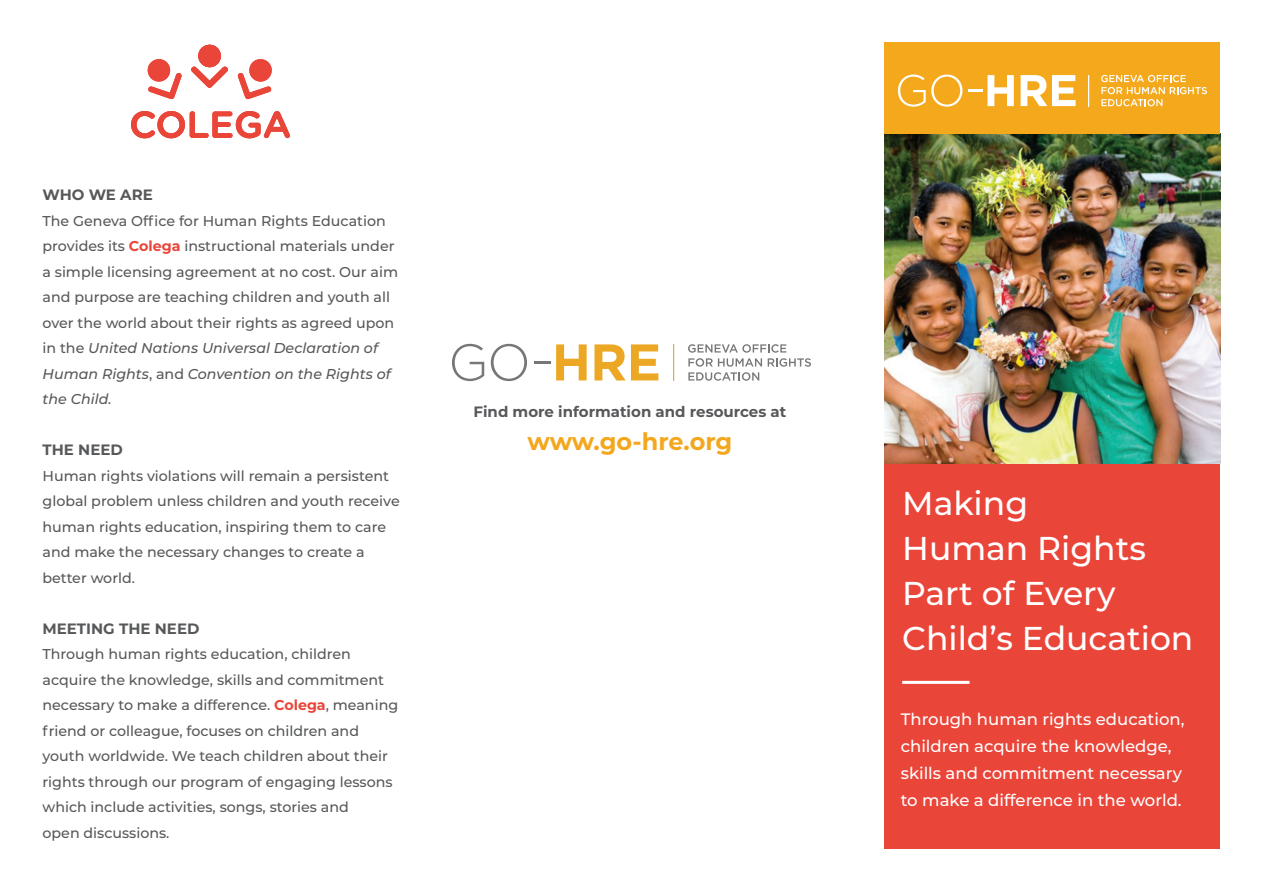
<style>
.page{position:relative;width:1263px;height:893px;background:#fff}
.page>*{position:absolute;margin:0;border:0;box-sizing:border-box;transform-origin:0 0}
.t1{font:500 33px/45px "Montserrat";color:#fff}
.t2{font:700 24px "Montserrat";letter-spacing:-.01em;color:#f4a71d}
.t3{font:500 16.5px/27px "Montserrat";color:#fff}
.t4{font:700 15px "Montserrat";color:#57585a}
.t5{font:500 14.25px/25.5px "Montserrat";color:#57585a}
.s1{font-weight:700;color:#ea4539}
.s2{font-style:italic}
</style>
<div class="page">
<div style="left:884px;top:457px;width:336px;height:392px;background:#ea4539"></div>
<img style="left:884px;top:134px;width:336px;height:330px">
<div style="left:884px;top:43px;width:336px;height:91px;background:#f4a81c"></div>
<div style="left:198px;top:45px;width:23px;height:22px;background:#ea4539;border-radius:50%"></div>
<svg style="left:191px;top:66px;width:37px;height:22px"></svg>
<svg style="left:237px;top:59px;width:35px;height:40px"></svg>
<svg style="left:147px;top:59px;width:35px;height:40px"></svg>
<svg style="left:131px;top:111px;width:159px;height:27px"></svg>
<svg style="left:452px;top:344px;width:32px;height:37px"></svg>
<svg style="left:491px;top:344px;width:36px;height:37px"></svg>
<hr style="left:534px;top:361px;width:16px;height:3px;background:#767779">
<svg style="left:556px;top:344px;width:31px;height:36px"></svg>
<svg style="left:594px;top:344px;width:64px;height:36px"></svg>
<hr style="left:673px;top:344px;width:1px;height:37px;background:#eca825">
<svg style="left:688px;top:344px;width:123px;height:37px"></svg>
<svg style="left:898px;top:75px;width:64px;height:32px"></svg>
<svg style="left:968px;top:75px;width:46px;height:31px"></svg>
<svg style="left:1020px;top:75px;width:55px;height:31px"></svg>
<hr style="left:1088px;top:75px;width:1px;height:31px;background:#fff">
<svg style="left:1101px;top:75px;width:106px;height:31px"></svg>
<hr style="left:902px;top:681px;width:67px;height:3px;background:#fff">
<p class="t4" style="left:43px;top:184px;width:112px">WHO WE ARE</p>
<p class="t5" style="left:43px;top:207px;width:357px">The Geneva Office for Human Rights Education provides its <span class="s1">Colega</span> instructional materials under a simple licensing agreement at no cost. Our aim and purpose are teaching children and youth all over the world about their rights as agreed upon in the <span class="s2">United Nations Universal Declaration of Human Rights</span>, and <span class="s2">Convention on the Rights of the Child.</span></p>
<p class="t4" style="left:43px;top:439px;width:82px">THE NEED</p>
<p class="t5" style="left:43px;top:462px;width:359px">Human rights violations will remain a persistent global problem unless children and youth receive human rights education, inspiring them to care and make the necessary changes to create a better world.</p>
<p class="t4" style="left:43px;top:617px;width:158px">MEETING THE NEED</p>
<p class="t5" style="left:43px;top:641px;width:357px">Through human rights education, children acquire the knowledge, skills and commitment necessary to make a difference. <span class="s1">Colega</span>, meaning friend or colleague, focuses on children and youth worldwide. We teach children about their rights through our program of engaging lessons which include activities, songs, stories and<br>open discussions.</p>
<p class="t4" style="left:474px;top:401px;width:314px">Find more information and resources at</p>
<h2 class="t2" style="left:527px;top:424px;width:206px">www.go-hre.org</h2>
<h1 class="t1" style="left:902px;top:479px;width:293px">Making<br>Human Rights<br>Part of Every<br>Child’s Education</h1>
<p class="t3" style="left:901px;top:705px;width:285px">Through human rights education, children acquire the knowledge, skills and commitment necessary to make a difference in the world.</p>
</div>
